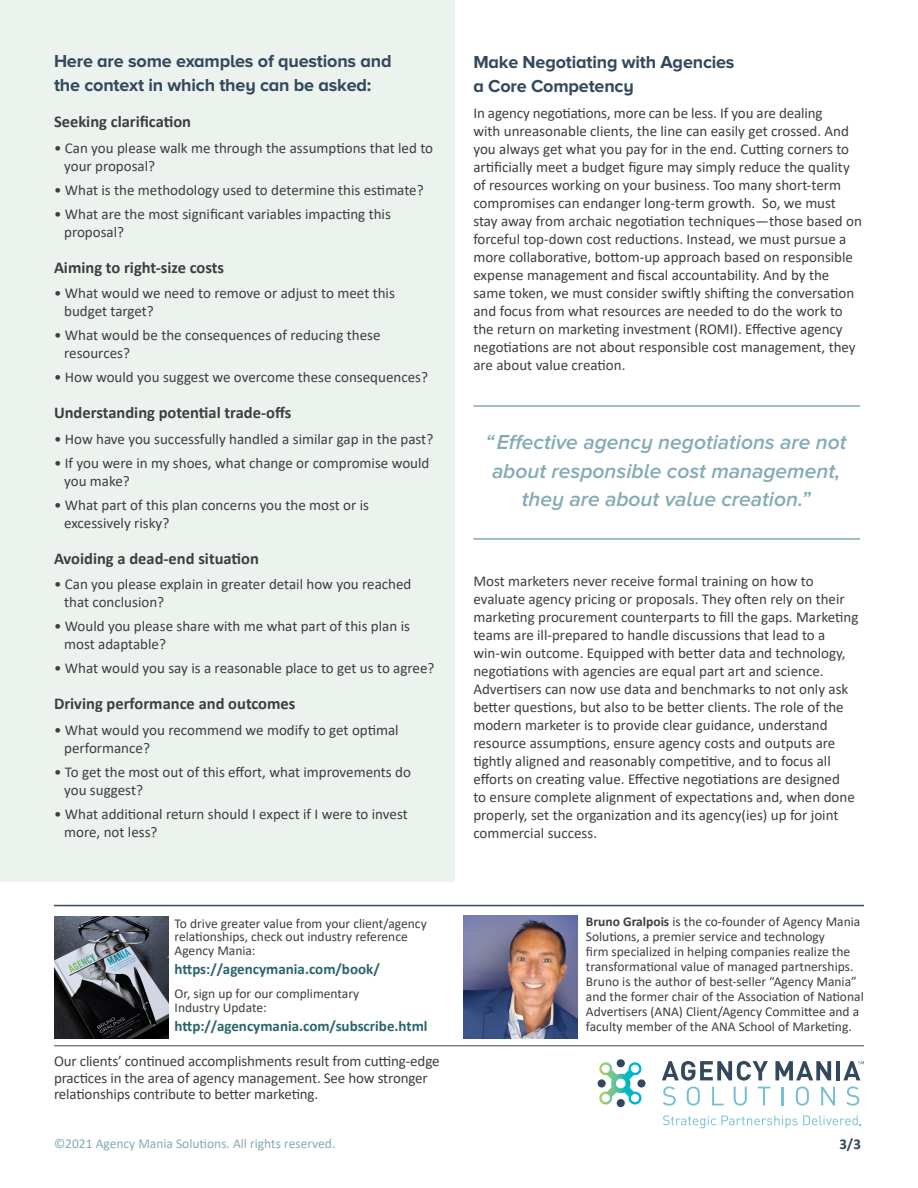
<style>
.page{position:relative;width:918px;height:1188px;background:#fff}
.page>*{position:absolute;margin:0;border:0;box-sizing:border-box;transform-origin:0 0}
.t1{font:italic 600 21px/28.5px "Proxima Nova A";color:#82abb6;text-align:center}
.t2{font:700 18px "Proxima Nova A";letter-spacing:-.01em;color:#33485c}
.t3{font:700 16.5px "Calibri";color:#3e3e3f}
.t4{font:15px/18px "Calibri";color:#3e3e3f}
.t5{font:700 15px "Calibri";color:#2a646d}
.t6{font:700 15px "Calibri";color:#33485c}
.t7{font:13.5px/15px "Calibri";color:#3e3e3f}
.t8{font:13.5px "Calibri";color:#82abb6}
.s1{font-weight:700}
</style>
<div class="page">
<div style="left:0;top:0;width:454px;height:882px;background:#ecf2ee"></div>
<img style="left:464px;top:916px;width:114px;height:122px">
<img style="left:54px;top:917px;width:114px;height:122px">
<hr style="left:836px;top:1061px;width:4px;height:19px;background:#33485c">
<svg style="left:662px;top:1061px;width:173px;height:45px"></svg>
<svg style="left:846px;top:1086px;width:13px;height:20px"></svg>
<svg style="left:637px;top:1079px;width:9px;height:9px"></svg>
<svg style="left:616px;top:1099px;width:9px;height:9px"></svg>
<svg style="left:616px;top:1059px;width:9px;height:9px"></svg>
<svg style="left:599px;top:1062px;width:43px;height:43px"></svg>
<svg style="left:663px;top:1115px;width:53px;height:13px"></svg>
<svg style="left:722px;top:1115px;width:139px;height:13px"></svg>
<svg style="left:843px;top:1061px;width:21px;height:19px"></svg>
<hr style="left:54px;top:905px;width:810px;height:1px;background:#33485c">
<hr style="left:54px;top:1045px;width:810px;height:1px;background:#33485c">
<hr style="left:473px;top:405px;width:387px;height:2px;background:#82abb6">
<hr style="left:473px;top:538px;width:387px;height:2px;background:#82abb6">
<p class="t2" style="left:54px;top:51px;width:339px">Here are some examples of questions and</p>
<p class="t2" style="left:54px;top:75px;width:319px">the context in which they can be asked:</p>
<p class="t3" style="left:54px;top:110px;width:139px">Seeking clarification</p>
<p class="t4" style="left:54px;top:138px;width:381px">• Can you please walk me through the assumptions that led to</p>
<p class="t4" style="left:64px;top:156px;width:93px">your proposal?</p>
<p class="t4" style="left:54px;top:180px;width:371px">• What is the methodology used to determine this estimate?</p>
<p class="t4" style="left:54px;top:204px;width:338px">• What are the most significant variables impacting this</p>
<p class="t4" style="left:64px;top:222px;width:61px">proposal?</p>
<p class="t3" style="left:54px;top:256px;width:172px">Aiming to right-size costs</p>
<p class="t4" style="left:54px;top:284px;width:342px">• What would we need to remove or adjust to meet this</p>
<p class="t4" style="left:64px;top:302px;width:91px">budget target?</p>
<p class="t4" style="left:54px;top:326px;width:328px">• What would be the consequences of reducing these</p>
<p class="t4" style="left:64px;top:344px;width:67px">resources?</p>
<p class="t4" style="left:54px;top:368px;width:376px">• How would you suggest we overcome these consequences?</p>
<p class="t3" style="left:54px;top:401px;width:239px">Understanding potential trade-offs</p>
<p class="t4" style="left:54px;top:429px;width:381px">• How have you successfully handled a similar gap in the past?</p>
<p class="t4" style="left:54px;top:453px;width:377px">• If you were in my shoes, what change or compromise would</p>
<p class="t4" style="left:64px;top:471px;width:67px">you make?</p>
<p class="t4" style="left:54px;top:495px;width:317px">• What part of this plan concerns you the most or is</p>
<p class="t4" style="left:64px;top:513px;width:107px">excessively risky?</p>
<p class="t3" style="left:54px;top:547px;width:206px">Avoiding a dead-end situation</p>
<p class="t4" style="left:54px;top:575px;width:359px">• Can you please explain in greater detail how you reached</p>
<p class="t4" style="left:64px;top:593px;width:102px">that conclusion?</p>
<p class="t4" style="left:54px;top:617px;width:357px">• Would you please share with me what part of this plan is</p>
<p class="t4" style="left:64px;top:635px;width:103px">most adaptable?</p>
<p class="t4" style="left:54px;top:659px;width:382px">• What would you say is a reasonable place to get us to agree?</p>
<p class="t3" style="left:54px;top:692px;width:243px">Driving performance and outcomes</p>
<p class="t4" style="left:54px;top:720px;width:346px">• What would you recommend we modify to get optimal</p>
<p class="t4" style="left:64px;top:738px;width:87px">performance?</p>
<p class="t4" style="left:54px;top:762px;width:358px">• To get the most out of this effort, what improvements do</p>
<p class="t4" style="left:64px;top:780px;width:80px">you suggest?</p>
<p class="t4" style="left:54px;top:804px;width:355px">• What additional return should I expect if I were to invest</p>
<p class="t4" style="left:64px;top:822px;width:95px">more, not less?</p>
<p class="t7" style="left:175px;top:916px;width:254px;line-height:13.5px">To drive greater value from your client/agency relationships, check out industry reference</p>
<p class="t7" style="left:175px;top:942px;width:83px">Agency Mania:</p>
<p class="t5" style="left:175px;top:958px;width:207px">https://agencymania.com/book/</p>
<p class="t7" style="left:175px;top:986px;width:186px">Or, sign up for our complimentary</p>
<p class="t7" style="left:175px;top:999px;width:94px">Industry Update:</p>
<p class="t5" style="left:175px;top:1015px;width:254px">http://agencymania.com/subscribe.html</p>
<p class="t4" style="left:54px;top:1053px;width:387px;line-height:16.5px">Our clients’ continued accomplishments result from cutting-edge practices in the area of agency management. See how stronger relationships contribute to better marketing.</p>
<p class="t2" style="left:473px;top:52px;width:263px">Make Negotiating with Agencies</p>
<p class="t2" style="left:473px;top:76px;width:162px">a Core Competency</p>
<p class="t4" style="left:473px;top:103px;width:390px">In agency negotiations, more can be less. If you are dealing<br>with unreasonable clients, the line can easily get crossed. And you always get what you pay for in the end. Cutting corners to artificially meet a budget figure may simply reduce the quality of resources working on your business. Too many short-term compromises can endanger long-term growth. So, we must stay away from archaic negotiation techniques—those based on forceful top-down cost reductions. Instead, we must pursue a more collaborative, bottom-up approach based on responsible expense management and fiscal accountability. And by the same token, we must consider swiftly shifting the conversation and focus from what resources are needed to do the work to the return on marketing investment (ROMI). Effective agency negotiations are not about responsible cost management, they are about value creation.</p>
<p class="t1" style="left:486px;top:428px;width:363px">“Effective agency negotiations are not about responsible cost management, they are about value creation.”</p>
<p class="t4" style="left:473px;top:571px;width:387px">Most marketers never receive formal training on how to evaluate agency pricing or proposals. They often rely on their marketing procurement counterparts to fill the gaps. Marketing teams are ill-prepared to handle discussions that lead to a win-win outcome. Equipped with better data and technology, negotiations with agencies are equal part art and science.<br>Advertisers can now use data and benchmarks to not only ask better questions, but also to be better clients. The role of the modern marketer is to provide clear guidance, understand resource assumptions, ensure agency costs and outputs are tightly aligned and reasonably competitive, and to focus all efforts on creating value. Effective negotiations are designed<br>to ensure complete alignment of expectations and, when done properly, set the organization and its agency(ies) up for joint commercial success.</p>
<p class="t7" style="left:586px;top:914px;width:279px"><span class="s1">Bruno Gralpois</span> is the co-founder of Agency Mania Solutions, a premier service and technology<br>firm specialized in helping companies realize the transformational value of managed partnerships.<br>Bruno is the author of best-seller “Agency Mania” and the former chair of the Association of National Advertisers (ANA) Client/Agency Committee and a faculty member of the ANA School of Marketing.</p>
<p class="t8" style="left:54px;top:1134px;width:283px">©2021 Agency Mania Solutions. All rights reserved.</p>
<p class="t6" style="left:839px;top:1134px;width:23px">3/3</p>
</div>
